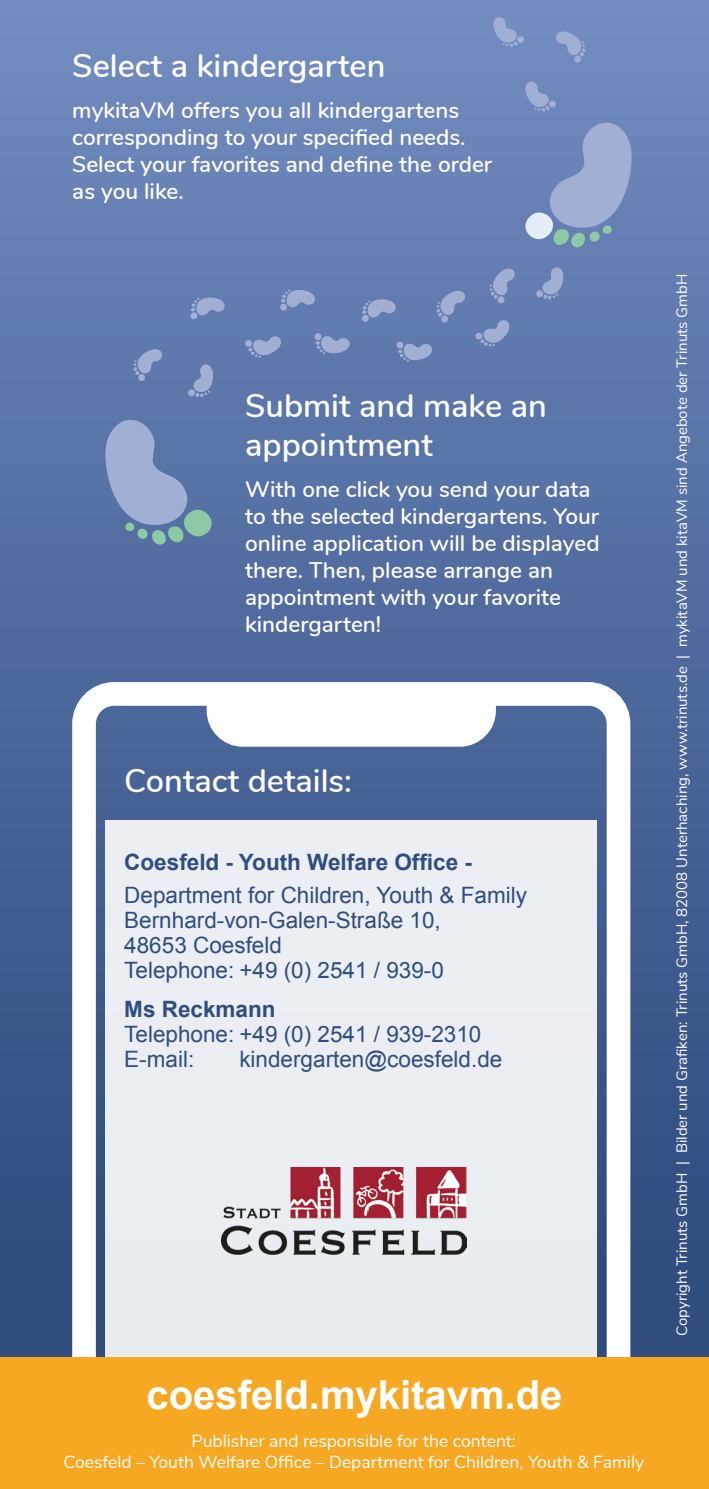
<style>
.page{position:relative;width:709px;height:1489px;background:#fff}
.page>*{position:absolute;margin:0;border:0;box-sizing:border-box;transform-origin:0 0}
.t1{font:700 40px "Arial";color:#fff}
.t2{font:600 32.5px/39px "Nunito";color:#fff}
.t3{font:600 22.5px/27px "Nunito";color:#fff}
.t4{font:22.5px/25px "Arial";color:#304d7e}
.t5{font:700 22.5px "Arial";color:#304d7e}
.t6{font:17.5px/21px "Nunito";color:#fff;text-align:center}
.t7{font:15px "Nunito";color:#fff}
</style>
<div class="page">
<div style="left:0;top:0;width:709px;height:1357px;background:linear-gradient(to bottom,#718bbf,#2c4879)"></div>
<svg style="left:72px;top:682px;width:558px;height:675px"></svg>
<svg style="left:190px;top:667px;width:322px;height:96px"></svg>
<div style="left:105px;top:819px;width:492px;height:638px;background:#eaedf2"></div>
<div style="left:0;top:1357px;width:709px;height:131px;background:#f7a823"></div>
<svg style="left:493px;top:16px;width:31px;height:31px"></svg>
<svg style="left:525px;top:81px;width:31px;height:30px"></svg>
<svg style="left:555px;top:31px;width:30px;height:32px"></svg>
<svg style="left:105px;top:417px;width:107px;height:128px;background:#7991b8"></svg>
<svg style="left:525px;top:120px;width:107px;height:127px;background:#859bc4"></svg>
<svg style="left:475px;top:320px;width:34px;height:26px"></svg>
<svg style="left:536px;top:267px;width:27px;height:32px"></svg>
<svg style="left:245px;top:336px;width:36px;height:22px"></svg>
<svg style="left:396px;top:341px;width:36px;height:21px"></svg>
<svg style="left:188px;top:364px;width:25px;height:33px"></svg>
<svg style="left:314px;top:333px;width:36px;height:21px"></svg>
<svg style="left:489px;top:268px;width:26px;height:36px"></svg>
<svg style="left:280px;top:289px;width:35px;height:22px"></svg>
<svg style="left:436px;top:290px;width:29px;height:33px"></svg>
<svg style="left:190px;top:297px;width:35px;height:22px"></svg>
<svg style="left:361px;top:299px;width:35px;height:23px"></svg>
<svg style="left:133px;top:349px;width:30px;height:32px"></svg>
<img style="left:221px;top:1167px;width:245px;height:87px">
<h2 class="t2" style="left:72px;top:44px;width:315px">Select a kindergarten</h2>
<p class="t3" style="left:72px;top:95px;width:421px">mykitaVM offers you all kindergartens corresponding to your specified needs.<br>Select your favorites and define the order as you like.</p>
<h2 class="t2" style="left:245px;top:384px;width:303px">Submit and make an appointment</h2>
<p class="t3" style="left:245px;top:475px;width:356px">With one click you send your data to the selected kindergartens. Your online application will be displayed there. Then, please arrange an appointment with your favorite kindergarten!</p>
<h2 class="t2" style="left:124px;top:759px;width:229px">Contact details:</h2>
<p class="t5" style="left:124px;top:847px;width:349px">Coesfeld - Youth Welfare Office -</p>
<p class="t4" style="left:124px;top:882px;width:404px">Department for Children, Youth &amp; Family<br>Bernhard-von-Galen-Straße 10,<br>48653 Coesfeld<br>Telephone: +49 (0) 2541 / 939-0</p>
<p class="t5" style="left:124px;top:994px;width:153px">Ms Reckmann</p>
<p class="t4" style="left:124px;top:1021px;width:359px">Telephone: +49 (0) 2541 / 939-2310<br>E-mail:</p>
<p class="t4" style="left:239px;top:1046px;width:264px">kindergarten@coesfeld.de</p>
<h1 class="t1" style="left:146px;top:1368px;width:417px">coesfeld.mykitavm.de</h1>
<p class="t6" style="left:63px;top:1428px;width:582px">Publisher and responsible for the content:<br>Coesfeld – Youth Welfare Office – Department for Children, Youth &amp; Family</p>
<p class="t7" style="left:671px;top:1335px;width:1063px;rotate:-90deg">Copyright Trinuts GmbH | Bilder und Grafiken: Trinuts GmbH, 82008 Unterhaching, www.trinuts.de | mykitaVM und kitaVM sind Angebote der Trinuts GmbH</p>
</div>
